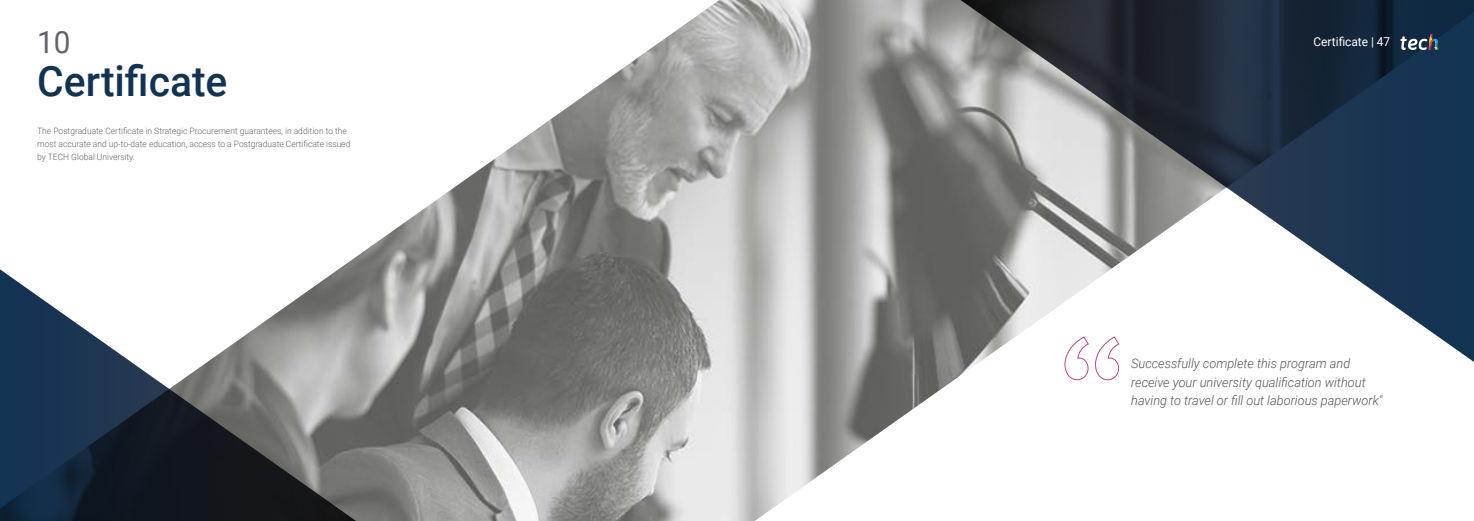
<style>
.page{position:relative;width:1474px;height:521px;background:#fff}
.page>*{position:absolute;margin:0;border:0;box-sizing:border-box;transform-origin:0 0}
.t1{font:500 42px "Roboto";color:#123352}
.t2{font:30.62px "Roboto";color:#61646a}
.t3{font:italic 300 13.12px/18.4px "Roboto";color:#52555b}
.t4{font:12.25px "Roboto";color:#fff}
.t5{font:300 8.75px/13.1px "Roboto";color:#61646a}
</style>
<div class="page">
<img style="left:352px;top:0;width:614px;height:521px">
<svg style="left:0;top:260px;width:373px;height:261px"></svg>
<svg style="left:943px;top:0;width:530px;height:371px"></svg>
<svg style="left:1400px;top:34px;width:38px;height:17px"></svg>
<svg style="left:1064px;top:336px;width:55px;height:45px"></svg>
<h2 class="t2" style="left:37px;top:21px;width:35px">10</h2>
<h3 class="t4" style="left:1313px;top:33px;width:78px">Certificate | 47</h3>
<h1 class="t1" style="left:37px;top:52px;width:192px">Certificate</h1>
<p class="t5" style="left:37px;top:124px;width:315px">The Postgraduate Certificate in Strategic Procurement guarantees, in addition to the most accurate and up-to-date education, access to a Postgraduate Certificate issued by TECH Global University.</p>
<h3 class="t3" style="left:1131px;top:354px;width:253px">Successfully complete this program and receive your university qualification without having to travel or fill out laborious paperwork"</h3>
</div>
